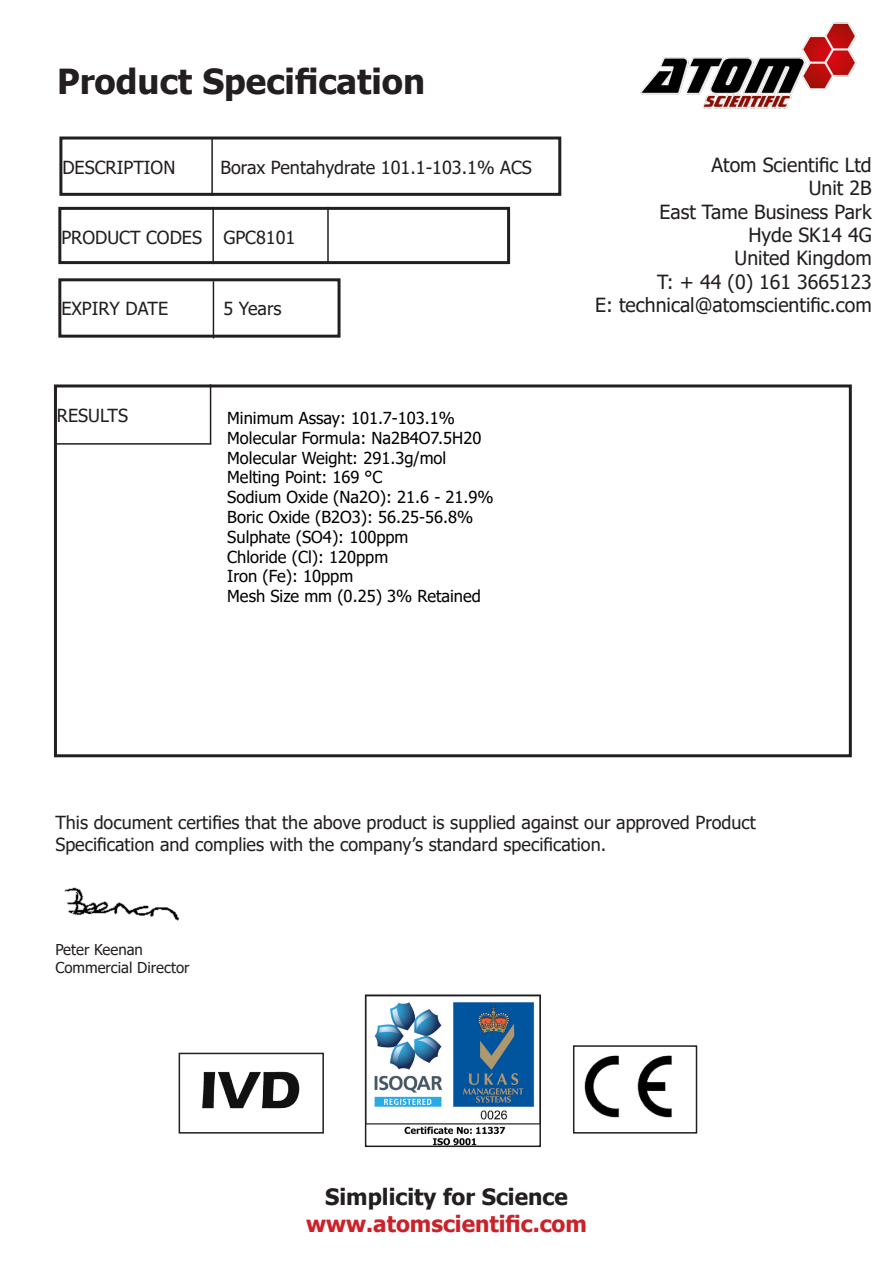
<style>
.page{position:relative;width:893px;height:1263px;background:#fff}
.page>*{position:absolute;margin:0;border:0;box-sizing:border-box;transform-origin:0 0}
.t1{font:700 34.5px "Tahoma";color:#231f20}
.t2{font:700 22.5px "Tahoma";color:#cb2128}
.t3{font:700 22.5px "Tahoma";color:#231f20}
.t4{font:19.5px "Tahoma";color:#231f20}
.t5{font:18px "Tahoma";color:#231f20}
.t6{font:16.5px "Tahoma";color:#000}
.t7{font:15px "Tahoma";color:#231f20}
</style>
<div class="page">
<div style="left:54px;top:384px;width:798px;height:373px;border:3px solid #231f20"></div>
<hr style="left:210px;top:384px;width:1px;height:60px;background:#231f20">
<hr style="left:57px;top:443px;width:154px;height:2px;background:#231f20">
<img style="left:64px;top:887px;width:116px;height:34px">
<img style="left:640px;top:22px;width:217px;height:87px">
<div style="left:58px;top:207px;width:452px;height:57px;border:3px solid #231f20"></div>
<hr style="left:212px;top:207px;width:2px;height:57px;background:#231f20">
<div style="left:59px;top:136px;width:502px;height:60px;border:3px solid #231f20"></div>
<hr style="left:211px;top:139px;width:2px;height:57px;background:#231f20">
<hr style="left:327px;top:207px;width:2px;height:57px;background:#231f20">
<img style="left:368px;top:1002px;width:170px;height:142px">
<div style="left:365px;top:994px;width:176px;height:153px;border:2px solid #231f20"></div>
<img style="left:584px;top:1055px;width:88px;height:63px">
<div style="left:573px;top:1045px;width:124px;height:88px;border:2px solid #231f20"></div>
<img style="left:194px;top:1052px;width:106px;height:82px">
<div style="left:179px;top:1053px;width:145px;height:80px;border:2px solid #231f20"></div>
<div style="left:58px;top:278px;width:283px;height:60px;border:3px solid #231f20"></div>
<hr style="left:213px;top:281px;width:1px;height:57px;background:#231f20">
<p class="t1" style="left:57px;top:57px;width:370px">Product Specification</p>
<p class="t5" style="left:62px;top:155px;width:114px">DESCRIPTION</p>
<p class="t5" style="left:220px;top:155px;width:313px">Borax Pentahydrate 101.1-103.1% ACS</p>
<p class="t4" style="left:712px;top:152px;width:162px">Atom Scientific Ltd</p>
<p class="t4" style="left:809px;top:175px;width:64px">Unit 2B</p>
<p class="t4" style="left:659px;top:198px;width:214px">East Tame Business Park</p>
<p class="t4" style="left:748px;top:222px;width:125px">Hyde SK14 4G</p>
<p class="t4" style="left:735px;top:245px;width:139px">United Kingdom</p>
<p class="t4" style="left:657px;top:269px;width:216px">T: + 44 (0) 161 3665123</p>
<p class="t4" style="left:595px;top:292px;width:278px">E: technical@atomscientific.com</p>
<p class="t5" style="left:61px;top:225px;width:236px">PRODUCT CODES GPC8101</p>
<p class="t5" style="left:61px;top:297px;width:108px">EXPIRY DATE</p>
<p class="t5" style="left:223px;top:297px;width:60px">5 Years</p>
<p class="t5" style="left:57px;top:403px;width:73px">RESULTS</p>
<p class="t6" style="left:227px;top:407px;width:229px">Minimum Assay: 101.7-103.1%</p>
<p class="t6" style="left:227px;top:427px;width:256px">Molecular Formula: Na2B4O7.5H20</p>
<p class="t6" style="left:227px;top:446px;width:221px">Molecular Weight: 291.3g/mol</p>
<p class="t6" style="left:227px;top:466px;width:157px">Melting Point: 169 °C</p>
<p class="t6" style="left:227px;top:486px;width:268px">Sodium Oxide (Na2O): 21.6 - 21.9%</p>
<p class="t6" style="left:227px;top:506px;width:248px">Boric Oxide (B2O3): 56.25-56.8%</p>
<p class="t6" style="left:227px;top:526px;width:183px">Sulphate (SO4): 100ppm</p>
<p class="t6" style="left:227px;top:545px;width:163px">Chloride (Cl): 120ppm</p>
<p class="t6" style="left:227px;top:565px;width:127px">Iron (Fe): 10ppm</p>
<p class="t6" style="left:227px;top:585px;width:255px">Mesh Size mm (0.25) 3% Retained</p>
<p class="t5" style="left:55px;top:811px;width:702px">This document certifies that the above product is supplied against our approved Product</p>
<p class="t5" style="left:55px;top:832px;width:552px">Specification and complies with the company’s standard specification.</p>
<p class="t7" style="left:55px;top:940px;width:89px">Peter Keenan</p>
<p class="t7" style="left:55px;top:958px;width:136px">Commercial Director</p>
<p class="t3" style="left:325px;top:1181px;width:244px">Simplicity for Science</p>
<p class="t2" style="left:306px;top:1208px;width:282px">www.atomscientific.com</p>
</div>
